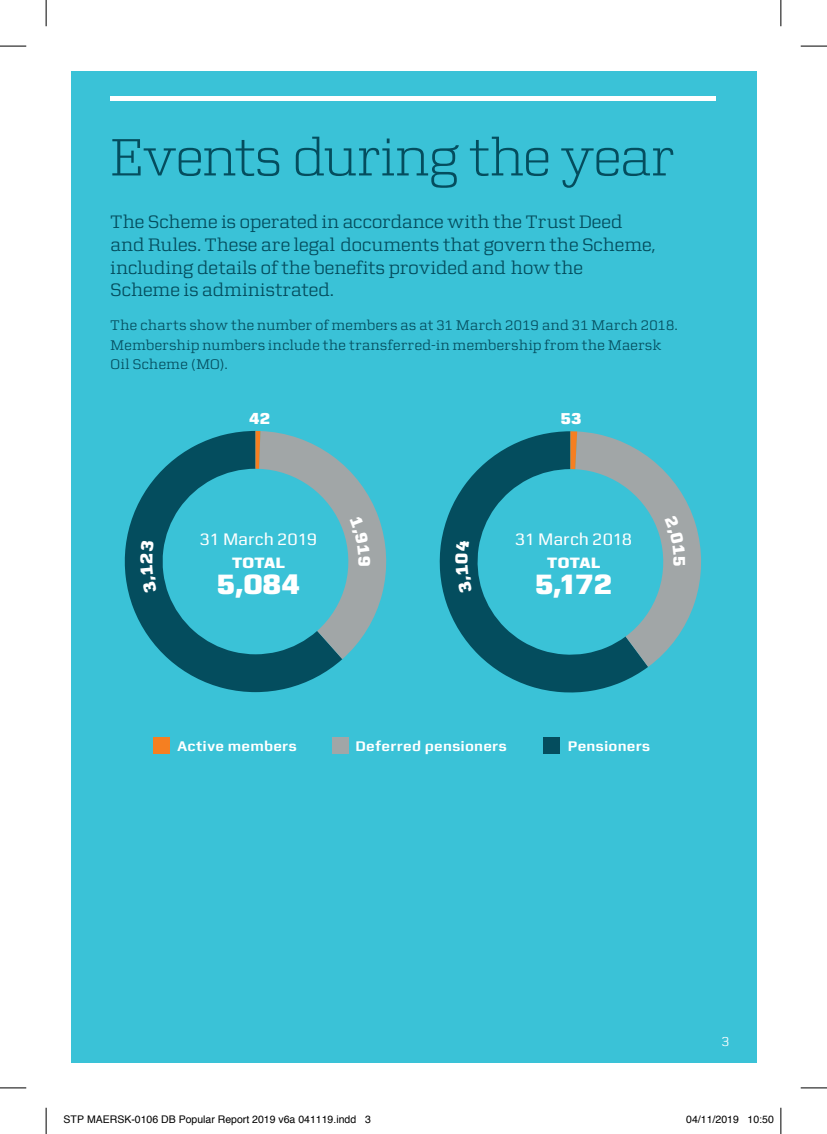
<style>
.page{position:relative;width:827px;height:1134px;background:#fff}
.page>*{position:absolute;margin:0;border:0;box-sizing:border-box;transform-origin:0 0}
.t1{font:300 56px "Zetta Serif";letter-spacing:.005em;color:#044d5e}
.t2{font:800 30.28px "Zetta Sans";letter-spacing:-.005em;color:#fff}
.t3{font:19.25px/22.8px "Zetta Serif";letter-spacing:.015em;color:#044d5e}
.t4{font:17.85px "Zetta Sans";color:#fff}
.t5{font:800 17.15px "Zetta Sans";color:#fff}
.t6{font:800 16.1px "Zetta Sans";letter-spacing:.02em;color:#fff}
.t7{font:14.88px/19.2px "Zetta Serif";letter-spacing:.03em;color:#044d5e}
.t8{font:700 14.88px "Zetta Sans";letter-spacing:.015em;color:#fff}
.t9{font:14px "Zetta Sans";color:#fff}
.t10{font:10.5px "Helvetica";color:#000}
.s1{color:#a1a6a7}
</style>
<div class="page">
<div style="left:71px;top:71px;width:684px;height:992px;background:#3ac2d7"></div>
<div style="left:111px;top:96px;width:605px;height:5px;background:#fff"></div>
<svg style="left:439px;top:431px;width:209px;height:262px"></svg>
<svg style="left:124px;top:431px;width:218px;height:261px"></svg>
<div style="left:153px;top:737px;width:17px;height:17px;background:#f57f21"></div>
<div style="left:331px;top:737px;width:17px;height:17px;background:#a1a6a7"></div>
<div style="left:543px;top:737px;width:17px;height:17px;background:#044d5e"></div>
<svg style="left:0;top:46px;width:26px;height:1px"></svg>
<svg style="left:800px;top:46px;width:26px;height:1px"></svg>
<svg style="left:0;top:1088px;width:26px;height:1px"></svg>
<svg style="left:800px;top:1088px;width:26px;height:1px"></svg>
<svg style="left:46px;top:0;width:1px;height:26px"></svg>
<svg style="left:46px;top:1108px;width:1px;height:26px"></svg>
<svg style="left:780px;top:0;width:1px;height:26px"></svg>
<svg style="left:780px;top:1108px;width:1px;height:26px"></svg>
<svg style="left:455px;top:540px;width:17px;height:54px"></svg>
<svg style="left:570px;top:431px;width:131px;height:236px"></svg>
<svg style="left:140px;top:540px;width:17px;height:54px"></svg>
<svg style="left:255px;top:431px;width:132px;height:228px"></svg>
<h1 class="t1" style="left:111px;top:127px;width:565px">Events during the year</h1>
<p class="t3" style="left:111px;top:211px;width:546px">The Scheme is operated in accordance with the Trust Deed and Rules. These are legal documents that govern the Scheme, including details of the benefits provided and how the Scheme is administrated.</p>
<p class="t7" style="left:111px;top:316px;width:568px">The charts show the number of members as at 31 March 2019 and 31 March 2018.<br>Membership numbers include the transferred-in membership from the Maersk<br>Oil Scheme (MO).</p>
<h1 class="t1" style="left:111px;top:127px;width:210px">Heading</h1>
<p class="t5" style="left:249px;top:408px;width:23px">42</p>
<p class="t4" style="left:200px;top:529px;width:119px">31 March 2019</p>
<p class="t6" style="left:232px;top:553px;width:54px">TOTAL</p>
<h2 class="t2" style="left:216px;top:567px;width:85px">5,084</h2>
<p class="t5" style="left:560px;top:408px;width:23px">53</p>
<p class="t4" style="left:515px;top:529px;width:119px">31 March 2018</p>
<p class="t6" style="left:547px;top:553px;width:54px">TOTAL</p>
<h2 class="t2" style="left:534px;top:567px;width:79px">5,172</h2>
<p class="t8" style="left:177px;top:738px;width:121px">Active members</p>
<p class="t8" style="left:355px;top:738px;width:153px">Deferred pensioners</p>
<p class="t8" style="left:567px;top:738px;width:84px">Pensioners</p>
<p class="t9" style="left:721px;top:1034px;width:21px">3<span class="s1">3</span></p>
<p class="t10" style="left:64px;top:1112px;width:308px">STP MAERSK-0106 DB Popular Report 2019 v6a 041119.indd 3</p>
<p class="t10" style="left:686px;top:1112px;width:89px">04/11/2019 10:50</p>
</div>
